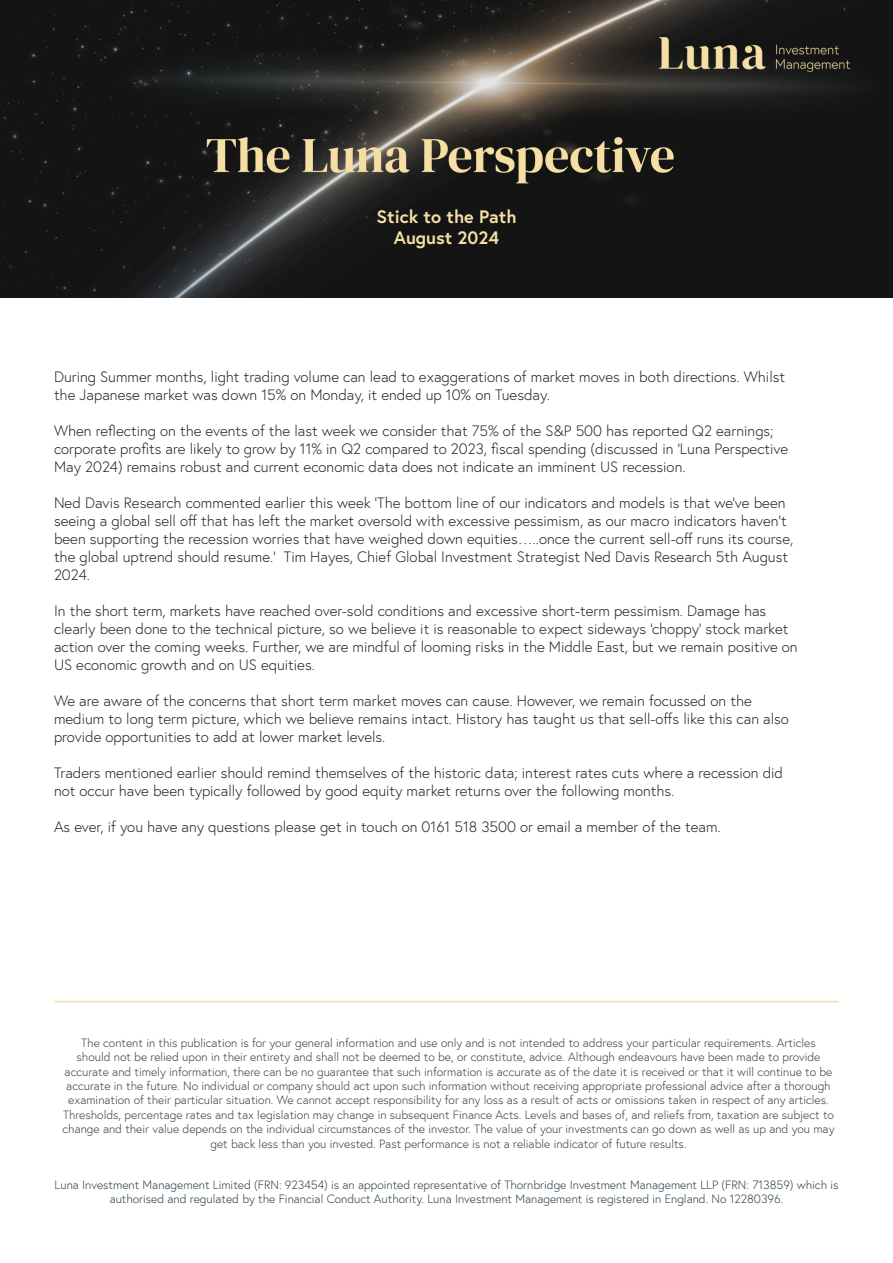
<style>
.page{position:relative;width:893px;height:1263px;background:#fff}
.page>*{position:absolute;margin:0;border:0;box-sizing:border-box;transform-origin:0 0}
.t1{font:700 18px "Europa";color:#f5dfa4}
.t2{font:300 15px/18px "Europa";color:#231f20}
.t3{font:300 12px/14.4px "Europa";color:#313d47;text-align:center}
.t4{font:300 12px/14.4px "Europa";color:#293a44;text-align:center}
</style>
<div class="page">
<img style="left:0;top:0;width:893px;height:298px">
<hr style="left:54px;top:1001px;width:785px;height:1px;background:#f5dfa4">
<p class="t1" style="left:377px;top:204px;width:141px">Stick to the Path</p>
<p class="t1" style="left:394px;top:226px;width:107px">August 2024</p>
<p class="t2" style="left:54px;top:367px;width:733px">During Summer months, light trading volume can lead to exaggerations of market moves in both directions. Whilst the Japanese market was down 15% on Monday, it ended up 10% on Tuesday.</p>
<p class="t2" style="left:54px;top:421px;width:736px">When reflecting on the events of the last week we consider that 75% of the S&amp;P 500 has reported Q2 earnings; corporate profits are likely to grow by 11% in Q2 compared to 2023, fiscal spending (discussed in ‘Luna Perspective<br>May 2024) remains robust and current economic data does not indicate an imminent US recession.</p>
<p class="t2" style="left:54px;top:493px;width:741px">Ned Davis Research commented earlier this week ‘The bottom line of our indicators and models is that we’ve been seeing a global sell off that has left the market oversold with excessive pessimism, as our macro indicators haven’t been supporting the recession worries that have weighed down equities…..once the current sell-off runs its course, the global uptrend should resume.’ Tim Hayes, Chief Global Investment Strategist Ned Davis Research 5th August 2024.</p>
<p class="t2" style="left:54px;top:601px;width:745px">In the short term, markets have reached over-sold conditions and excessive short-term pessimism. Damage has clearly been done to the technical picture, so we believe it is reasonable to expect sideways ‘choppy’ stock market action over the coming weeks. Further, we are mindful of looming risks in the Middle East, but we remain positive on US economic growth and on US equities.</p>
<p class="t2" style="left:54px;top:691px;width:736px">We are aware of the concerns that short term market moves can cause. However, we remain focussed on the medium to long term picture, which we believe remains intact. History has taught us that sell-offs like this can also provide opportunities to add at lower market levels.</p>
<p class="t2" style="left:54px;top:763px;width:730px">Traders mentioned earlier should remind themselves of the historic data; interest rates cuts where a recession did not occur have been typically followed by good equity market returns over the following months.</p>
<p class="t2" style="left:54px;top:817px;width:668px">As ever, if you have any questions please get in touch on 0161 518 3500 or email a member of the team.</p>
<p class="t3" style="left:63px;top:1035px;width:773px">The content in this publication is for your general information and use only and is not intended to address your particular requirements. Articles<br>should not be relied upon in their entirety and shall not be deemed to be, or constitute, advice. Although endeavours have been made to provide accurate and timely information, there can be no guarantee that such information is accurate as of the date it is received or that it will continue to be accurate in the future. No individual or company should act upon such information without receiving appropriate professional advice after a thorough examination of their particular situation. We cannot accept responsibility for any loss as a result of acts or omissions taken in respect of any articles.<br>Thresholds, percentage rates and tax legislation may change in subsequent Finance Acts. Levels and bases of, and reliefs from, taxation are subject to change and their value depends on the individual circumstances of the investor. The value of your investments can go down as well as up and you may get back less than you invested. Past performance is not a reliable indicator of future results.</p>
<p class="t4" style="left:55px;top:1177px;width:785px">Luna Investment Management Limited (FRN: 923454) is an appointed representative of Thornbridge Investment Management LLP (FRN: 713859) which is authorised and regulated by the Financial Conduct Authority. Luna Investment Management is registered in England. No 12280396.</p>
</div>
